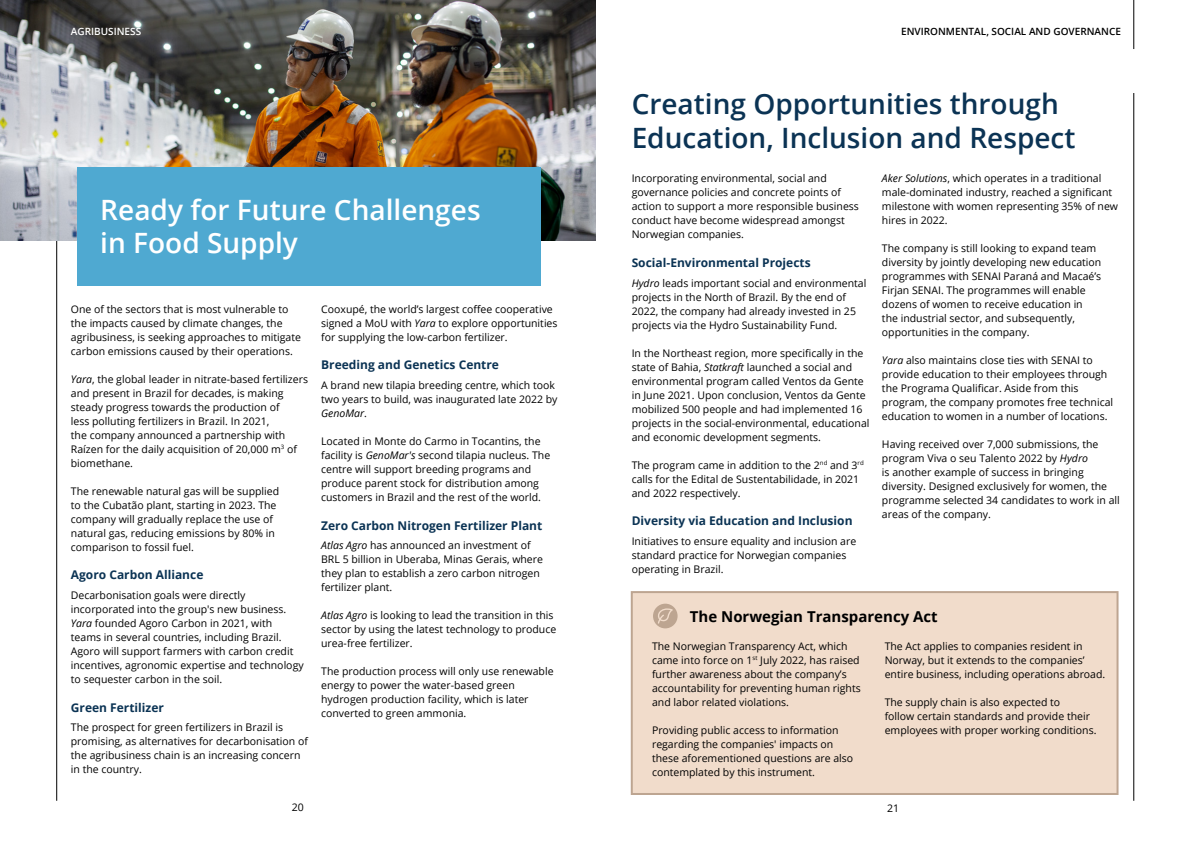
<style>
.page{position:relative;width:1191px;height:842px;background:#fff}
.page>*{position:absolute;margin:0;border:0;box-sizing:border-box;transform-origin:0 0}
.t1{font:600 28px/33.6px "Open Sans";color:#0b3354}
.t2{font:600 28px/33.6px "Open Sans";color:#fff}
.t3{font:700 15px "Open Sans";color:#000}
.t4{font:700 12px "Open Sans";color:#0b3354}
.t5{font:10.5px/14px "Open Sans";color:#000}
.t6{font:600 10px "Open Sans";color:#000}
.t7{font:600 10px "Open Sans";color:#fff}
.s1{font-style:italic}
</style>
<div class="page">
<hr style="left:56px;top:93px;width:1px;height:708px;background:#000">
<hr style="left:1133px;top:93px;width:1px;height:708px;background:#000">
<hr style="left:1133px;top:0;width:1px;height:49px;background:#000">
<img style="left:0;top:0;width:595px;height:240px">
<div style="left:78px;top:167px;width:463px;height:119px;background:#4fa9d1"></div>
<div style="left:631px;top:591px;width:487px;height:204px;background:#f1dccb;border:2px solid #bda591"></div>
<div style="left:653px;top:604px;width:24px;height:24px;background:#bda591;border-radius:50%"></div>
<svg style="left:658px;top:608px;width:15px;height:16px"></svg>
<p class="t7" style="left:71px;top:25px;width:72px">AGRIBUSINESS</p>
<h1 class="t2" style="left:100px;top:192px;width:382px">Ready for Future Challenges in Food Supply</h1>
<p class="t5" style="left:71px;top:302px;width:232px">One of the sectors that is most vulnerable to the impacts caused by climate changes, the agribusiness, is seeking approaches to mitigate carbon emissions caused by their operations.</p>
<p class="t5" style="left:71px;top:372px;width:239px"><span class="s1">Yara</span>, the global leader in nitrate-based fertilizers and present in Brazil for decades, is making steady progress towards the production of<br>less polluting fertilizers in Brazil. In 2021,<br>the company announced a partnership with Raízen for the daily acquisition of 20,000 m<sup>3</sup> of biomethane.</p>
<p class="t5" style="left:71px;top:484px;width:210px">The renewable natural gas will be supplied to the Cubatão plant, starting in 2023. The company will gradually replace the use of natural gas, reducing emissions by 80% in comparison to fossil fuel.</p>
<p class="t4" style="left:71px;top:567px;width:134px">Agoro Carbon Alliance</p>
<p class="t5" style="left:71px;top:588px;width:234px">Decarbonisation goals were directly incorporated into the group's new business.<br><span class="s1">Yara</span> founded Agoro Carbon in 2021, with teams in several countries, including Brazil.<br>Agoro will support farmers with carbon credit incentives, agronomic expertise and technology to sequester carbon in the soil.</p>
<p class="t4" style="left:71px;top:699px;width:95px">Green Fertilizer</p>
<p class="t5" style="left:71px;top:720px;width:239px">The prospect for green fertilizers in Brazil is promising, as alternatives for decarbonisation of the agribusiness chain is an increasing concern in the country.</p>
<p class="t5" style="left:321px;top:302px;width:238px">Cooxupé, the world’s largest coffee cooperative signed a MoU with <span class="s1">Yara</span> to explore opportunities for supplying the low-carbon fertilizer.</p>
<p class="t4" style="left:321px;top:357px;width:179px">Breeding and Genetics Centre</p>
<p class="t5" style="left:321px;top:378px;width:238px">A brand new tilapia breeding centre, which took two years to build, was inaugurated late 2022 by<br><span class="s1">GenoMar</span>.</p>
<p class="t5" style="left:321px;top:434px;width:231px">Located in Monte do Carmo in Tocantins, the facility is <span class="s1">GenoMar's</span> second tilapia nucleus. The centre will support breeding programs and produce parent stock for distribution among customers in Brazil and the rest of the world.</p>
<p class="t4" style="left:321px;top:517px;width:223px">Zero Carbon Nitrogen Fertilizer Plant</p>
<p class="t5" style="left:321px;top:538px;width:223px"><span class="s1">Atlas Agro</span> has announced an investment of BRL 5 billion in Uberaba, Minas Gerais, where they plan to establish a zero carbon nitrogen fertilizer plant.</p>
<p class="t5" style="left:321px;top:608px;width:236px"><span class="s1">Atlas Agro</span> is looking to lead the transition in this sector by using the latest technology to produce urea-free fertilizer.</p>
<p class="t5" style="left:321px;top:664px;width:234px">The production process will only use renewable energy to power the water-based green hydrogen production facility, which is later converted to green ammonia.</p>
<p class="t6" style="left:901px;top:25px;width:221px">ENVIRONMENTAL, SOCIAL AND GOVERNANCE</p>
<h1 class="t1" style="left:631px;top:87px;width:445px">Creating Opportunities through<br>Education, Inclusion and Respect</h1>
<p class="t5" style="left:631px;top:171px;width:229px">Incorporating environmental, social and governance policies and concrete points of action to support a more responsible business conduct have become widespread amongst Norwegian companies.</p>
<p class="t4" style="left:631px;top:254px;width:180px">Social-Environmental Projects</p>
<p class="t5" style="left:631px;top:275px;width:236px"><span class="s1">Hydro</span> leads important social and environmental projects in the North of Brazil. By the end of 2022, the company had already invested in 25 projects via the Hydro Sustainability Fund.</p>
<p class="t5" style="left:631px;top:345px;width:239px">In the Northeast region, more specifically in the state of Bahia, <span class="s1">Statkraft</span> launched a social and environmental program called Ventos da Gente in June 2021. Upon conclusion, Ventos da Gente mobilized 500 people and had implemented 16 projects in the social-environmental, educational and economic development segments.</p>
<p class="t5" style="left:631px;top:457px;width:234px">The program came in addition to the 2<sup>nd</sup> and 3<sup>rd </sup>calls for the Edital de Sustentabilidade, in 2021 and 2022 respectively.</p>
<p class="t4" style="left:631px;top:512px;width:222px">Diversity via Education and Inclusion</p>
<p class="t5" style="left:631px;top:534px;width:226px">Initiatives to ensure equality and inclusion are standard practice for Norwegian companies operating in Brazil.</p>
<p class="t5" style="left:882px;top:171px;width:238px"><span class="s1">Aker Solutions</span>, which operates in a traditional male-dominated industry, reached a significant milestone with women representing 35% of new hires in 2022.</p>
<p class="t5" style="left:882px;top:241px;width:221px">The company is still looking to expand team diversity by jointly developing new education programmes with SENAI Paraná and Macaé’s Firjan SENAI. The programmes will enable dozens of women to receive education in the industrial sector, and subsequently, opportunities in the company.</p>
<p class="t5" style="left:882px;top:353px;width:233px"><span class="s1">Yara</span> also maintains close ties with SENAI to provide education to their employees through the Programa Qualificar. Aside from this program, the company promotes free technical education to women in a number of locations.</p>
<p class="t5" style="left:882px;top:437px;width:239px">Having received over 7,000 submissions, the program Viva o seu Talento 2022 by <span class="s1">Hydro<br></span>is another example of success in bringing diversity. Designed exclusively for women, the programme selected 34 candidates to work in all areas of the company.</p>
<h2 class="t3" style="left:690px;top:606px;width:249px">The Norwegian Transparency Act</h2>
<p class="t5" style="left:652px;top:639px;width:210px">The Norwegian Transparency Act, which came into force on 1<sup>st</sup> July 2022, has raised further awareness about the company’s accountability for preventing human rights and labor related violations.</p>
<p class="t5" style="left:652px;top:723px;width:203px">Providing public access to information regarding the companies' impacts on these aforementioned questions are also contemplated by this instrument.</p>
<p class="t5" style="left:884px;top:639px;width:222px">The Act applies to companies resident in<br>Norway, but it extends to the companies’ entire business, including operations abroad.</p>
<p class="t5" style="left:884px;top:695px;width:213px">The supply chain is also expected to<br>follow certain standards and provide their employees with proper working conditions.</p>
<p class="t5" style="left:292px;top:800px;width:14px">20</p>
<p class="t5" style="left:887px;top:801px;width:14px">21</p>
</div>
